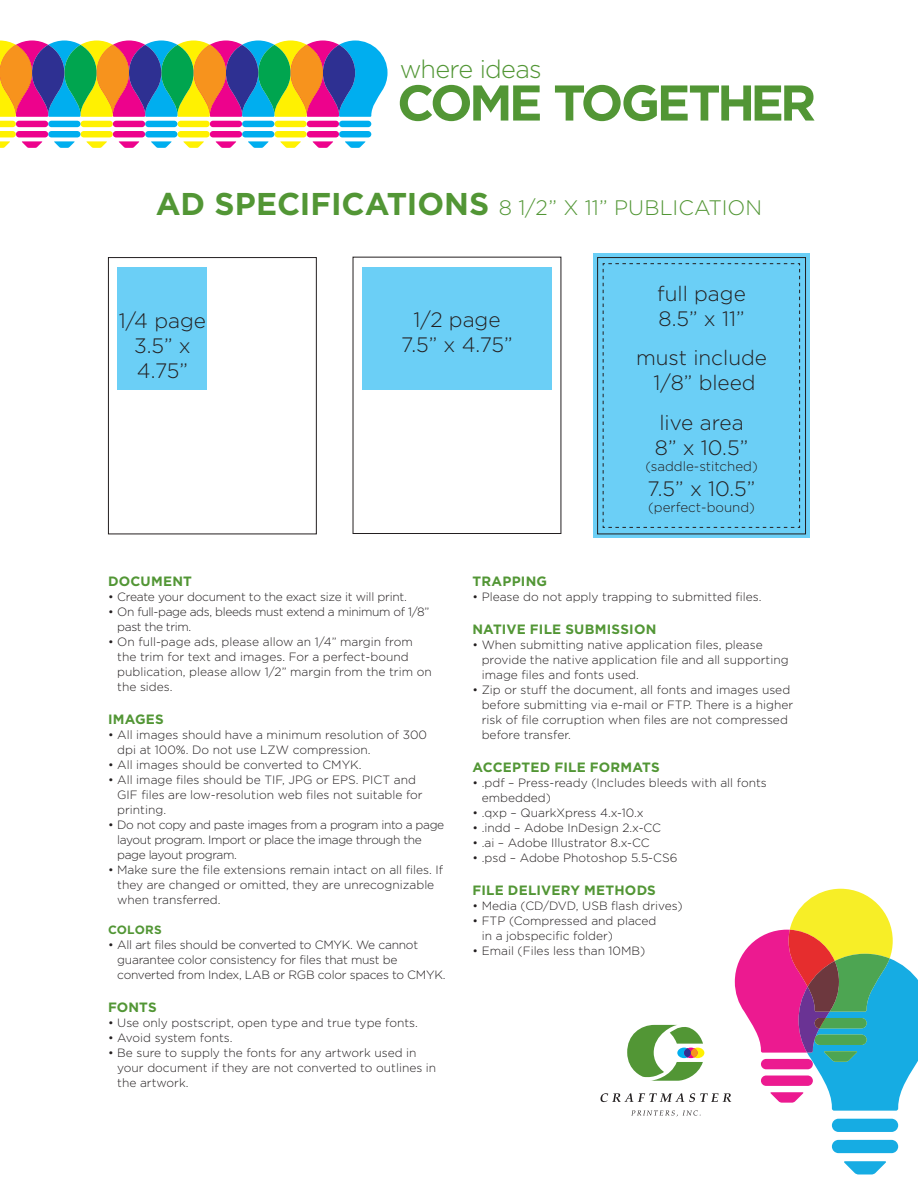
<style>
.page{position:relative;width:918px;height:1188px;background:#fff}
.page>*{position:absolute;margin:0;border:0;box-sizing:border-box;transform-origin:0 0}
.t1{font:700 50.1px "Gotham";letter-spacing:-.07em;color:#529635}
.t2{font:300 25.35px "Gotham";letter-spacing:-.03em;color:#529635}
.t3{font:300 21px "Gotham";color:#529635}
.t4{font:300 20.85px/25px "Gotham";color:#231f20;text-align:center}
.t5{font:700 13.5px "Gotham";letter-spacing:.015em;color:#529635}
.t6{font:300 13.35px "Gotham";color:#231f20}
.t7{font:300 12px/15px "Gotham";color:#231f20}
.t8{font:300 12px/15px "Gotham";letter-spacing:-.02em;color:#231f20}
.t9{font:300 12px/15px "Gotham";letter-spacing:-.03em;color:#231f20}
.t10{font:700 12px "Gotham";letter-spacing:.02em;color:#529635}
.s1{font-weight:700;font-size:31.5px}
</style>
<div class="page">
<svg style="left:0;top:40px;width:387px;height:108px"></svg>
<div style="left:362px;top:267px;width:190px;height:122px;background:#6bcff6"></div>
<div style="left:108px;top:257px;width:209px;height:277px;border:1px solid #231f20"></div>
<div style="left:118px;top:267px;width:89px;height:123px;background:#6bcff6"></div>
<div style="left:594px;top:253px;width:216px;height:285px;background:#6bcff6"></div>
<div style="left:597px;top:257px;width:209px;height:277px;border:1px solid #231f20"></div>
<svg style="left:602px;top:263px;width:198px;height:265px"></svg>
<div style="left:832px;top:1140px;width:66px;height:13px;background:#16ace3;border-radius:7px"></div>
<div style="left:832px;top:1119px;width:66px;height:13px;background:#16ace3;border-radius:7px"></div>
<svg style="left:844px;top:1161px;width:42px;height:13px"></svg>
<svg style="left:601px;top:889px;width:317px;height:228px"></svg>
<h2 class="t2" style="left:400px;top:56px;width:143px">where ideas</h2>
<h1 class="t1" style="left:397px;top:74px;width:421px">COME TOGETHER</h1>
<h3 class="t3" style="left:156px;top:196px;width:608px"><span class="s1">AD SPECIFICATIONS</span> 8 1/2” X 11” PUBLICATION</h3>
<h3 class="t4" style="left:119px;top:307px;width:89px">1/4 page<br>3.5” x<br>4.75”</h3>
<h3 class="t4" style="left:401px;top:307px;width:113px">1/2 page<br>7.5” x 4.75”</h3>
<h3 class="t4" style="left:657px;top:281px;width:90px;text-align:left">full page<br>8.5” x 11”</h3>
<h3 class="t4" style="left:636px;top:345px;width:133px">must include<br>1/8” bleed</h3>
<h3 class="t4" style="left:655px;top:410px;width:95px;text-align:left">live area<br>8” x 10.5”</h3>
<p class="t6" style="left:645px;top:459px;width:114px">(saddle-stitched)</p>
<h3 class="t4" style="left:648px;top:476px;width:109px">7.5” x 10.5”</h3>
<p class="t6" style="left:648px;top:500px;width:108px">(perfect-bound)</p>
<p class="t5" style="left:108px;top:574px;width:86px">DOCUMENT</p>
<p class="t8" style="left:108px;top:589px;width:300px">• Create your document to the exact size it will print.</p>
<p class="t9" style="left:117px;top:604px;width:314px;text-indent:-9px">• On full-page ads, bleeds must extend a minimum of 1/8” past the trim.</p>
<p class="t7" style="left:117px;top:634px;width:316px;text-indent:-9px">• On full-page ads, please allow an 1/4” margin from the trim for text and images. For a perfect-bound publication, please allow 1/2” margin from the trim on the sides.</p>
<p class="t5" style="left:108px;top:712px;width:57px">IMAGES</p>
<p class="t7" style="left:117px;top:727px;width:311px;text-indent:-9px">• All images should have a minimum resolution of 300 dpi at 100%. Do not use LZW compression.</p>
<p class="t7" style="left:108px;top:757px;width:255px">• All images should be converted to CMYK.</p>
<p class="t7" style="left:117px;top:772px;width:307px;text-indent:-9px">• All image files should be TIF, JPG or EPS. PICT and<br>GIF files are low-resolution web files not suitable for printing.</p>
<p class="t9" style="left:117px;top:817px;width:328px;text-indent:-9px">• Do not copy and paste images from a program into a page layout program. Import or place the image through the page layout program.</p>
<p class="t7" style="left:117px;top:862px;width:327px;text-indent:-9px">• Make sure the file extensions remain intact on all files. If they are changed or omitted, they are unrecognizable when transferred.</p>
<p class="t10" style="left:108px;top:923px;width:55px">COLORS</p>
<p class="t8" style="left:117px;top:937px;width:330px;text-indent:-9px">• All art files should be converted to CMYK. We cannot guarantee color consistency for files that must be converted from Index, LAB or RGB color spaces to CMYK.</p>
<p class="t5" style="left:108px;top:1000px;width:50px">FONTS</p>
<p class="t7" style="left:108px;top:1015px;width:311px">• Use only postscript, open type and true type fonts.</p>
<p class="t7" style="left:108px;top:1030px;width:126px">• Avoid system fonts.</p>
<p class="t7" style="left:117px;top:1045px;width:321px;text-indent:-9px">• Be sure to supply the fonts for any artwork used in your document if they are not converted to outlines in the artwork.</p>
<p class="t5" style="left:472px;top:574px;width:76px">TRAPPING</p>
<p class="t7" style="left:472px;top:589px;width:291px">• Please do not apply trapping to submitted files.</p>
<p class="t5" style="left:472px;top:622px;width:185px">NATIVE FILE SUBMISSION</p>
<p class="t7" style="left:482px;top:637px;width:308px;text-indent:-9px">• When submitting native application files, please provide the native application file and all supporting image files and fonts used.</p>
<p class="t7" style="left:482px;top:682px;width:313px;text-indent:-9px">• Zip or stuff the document, all fonts and images used before submitting via e-mail or FTP. There is a higher risk of file corruption when files are not compressed before transfer.</p>
<p class="t5" style="left:472px;top:760px;width:189px">ACCEPTED FILE FORMATS</p>
<p class="t7" style="left:482px;top:775px;width:287px;text-indent:-9px">• .pdf – Press-ready (Includes bleeds with all fonts embedded)</p>
<p class="t7" style="left:472px;top:805px;width:173px">• .qxp – QuarkXpress 4.x-10.x</p>
<p class="t7" style="left:472px;top:820px;width:190px">• .indd – Adobe InDesign 2.x-CC</p>
<p class="t7" style="left:472px;top:835px;width:179px">• .ai – Adobe Illustrator 8.x-CC</p>
<p class="t7" style="left:472px;top:850px;width:206px">• .psd – Adobe Photoshop 5.5-CS6</p>
<p class="t5" style="left:472px;top:883px;width:185px">FILE DELIVERY METHODS</p>
<p class="t7" style="left:472px;top:898px;width:212px">• Media (CD/DVD, USB flash drives)</p>
<p class="t7" style="left:482px;top:913px;width:176px;text-indent:-9px">• FTP (Compressed and placed in a jobspecific folder)</p>
<p class="t7" style="left:472px;top:943px;width:174px">• Email (Files less than 10MB)</p>
</div>
